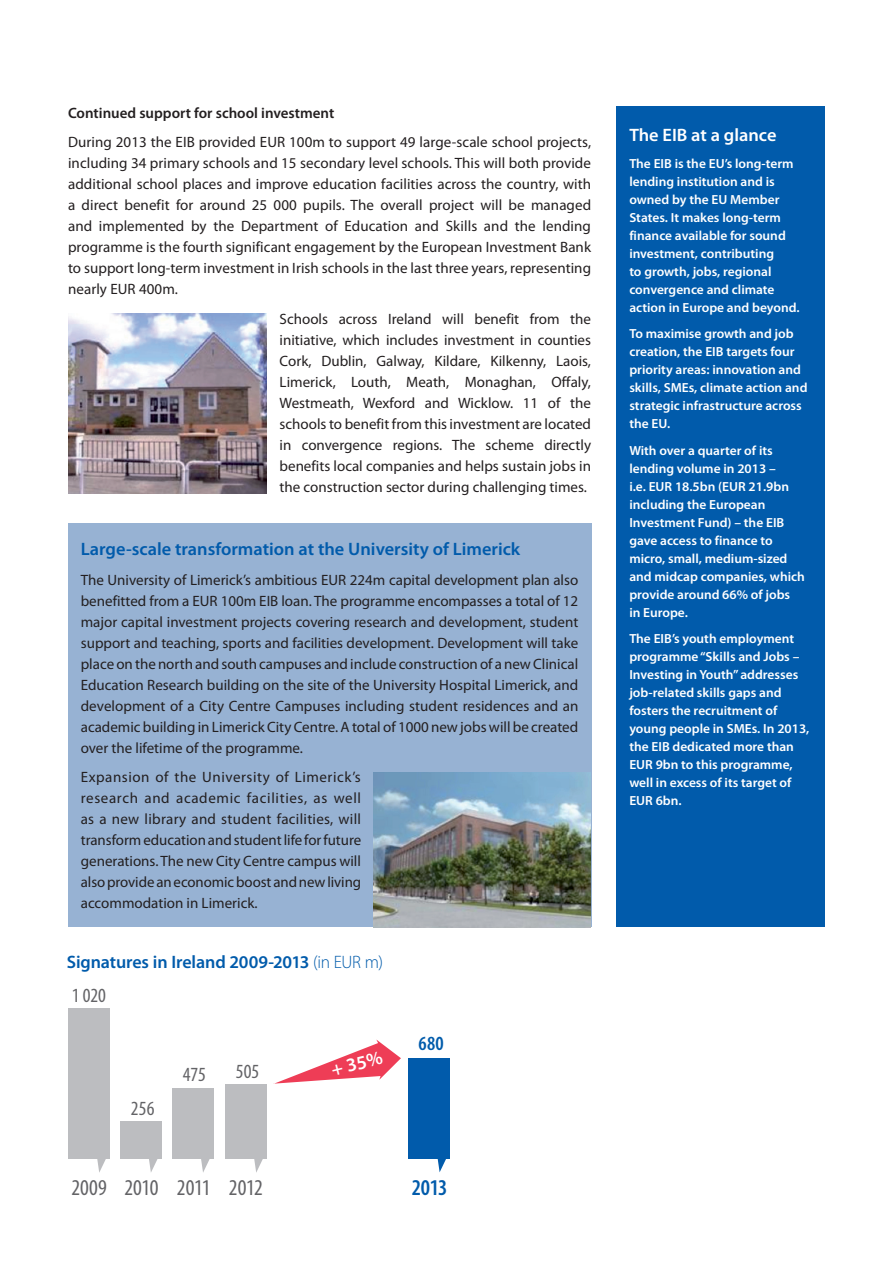
<style>
.page{position:relative;width:893px;height:1263px;background:#fff}
.page>*{position:absolute;margin:0;border:0;box-sizing:border-box;transform-origin:0 0}
.t1{font:condensed 22.65px "Myriad Pro";letter-spacing:-.005em;color:#636366}
.t2{font:600 condensed 22.65px "Myriad Pro";color:#015bab}
.t3{font:condensed 20.1px "Myriad Pro";letter-spacing:.005em;color:#636366}
.t4{font:600 condensed 20.1px "Myriad Pro";color:#015bab}
.t5{font:600 19.2px "Myriad Pro";color:#fff}
.t6{font:600 18px "Myriad Pro";color:#015bab}
.t7{font:600 18px "Myriad Pro";color:#fff}
.t8{font:15px/21px "Myriad Pro";color:#231f20;text-align:justify}
.t9{font:600 15px "Myriad Pro";color:#231f20}
.t10{font:600 13.2px/18px "Myriad Pro";color:#fff}
.s1{font-weight:300}
</style>
<div class="page">
<div style="left:68px;top:523px;width:523px;height:404px;background:#97b2d3"></div>
<svg style="left:273px;top:1039px;width:128px;height:45px"></svg>
<div style="left:68px;top:1008px;width:42px;height:151px;background:#bcbdc0"></div>
<div style="left:120px;top:1121px;width:42px;height:38px;background:#bcbdc0"></div>
<div style="left:172px;top:1089px;width:42px;height:70px;background:#bcbdc0"></div>
<div style="left:225px;top:1084px;width:42px;height:75px;background:#bcbdc0"></div>
<svg style="left:97px;top:1159px;width:9px;height:14px"></svg>
<svg style="left:149px;top:1159px;width:9px;height:13px"></svg>
<svg style="left:201px;top:1159px;width:9px;height:14px"></svg>
<svg style="left:254px;top:1159px;width:9px;height:14px"></svg>
<div style="left:408px;top:1058px;width:42px;height:100px;background:#015bab"></div>
<svg style="left:409px;top:1158px;width:40px;height:14px"></svg>
<img style="left:374px;top:773px;width:217px;height:154px">
<img style="left:68px;top:313px;width:199px;height:180px">
<div style="left:617px;top:106px;width:208px;height:821px;background:#015bab"></div>
<p class="t9" style="left:68px;top:104px;width:268px">Continued support for school investment</p>
<p class="t8" style="left:68px;top:132px;width:525px">During 2013 the EIB provided EUR 100m to support 49 large-scale school projects, including 34 primary schools and 15 secondary level schools. This will both provide additional school places and improve education facilities across the country, with a direct benefit for around 25 000 pupils. The overall project will be managed and implemented by the Department of Education and Skills and the lending programme is the fourth significant engagement by the European Investment Bank to support long-term investment in Irish schools in the last three years, representing nearly EUR 400m.</p>
<p class="t8" style="left:280px;top:308px;width:313px">Schools across Ireland will benefit from the initiative, which includes investment in counties Cork, Dublin, Galway, Kildare, Kilkenny, Laois, Limerick, Louth, Meath, Monaghan, Offaly, Westmeath, Wexford and Wicklow. 11 of the schools to benefit from this investment are located in convergence regions. The scheme directly benefits local companies and helps sustain jobs in the construction sector during challenging times.</p>
<p class="t6" style="left:81px;top:539px;width:441px">Large-scale transformation at the University of Limerick</p>
<p class="t8" style="left:81px;top:569px;width:499px">The University of Limerick’s ambitious EUR 224m capital development plan also benefitted from a EUR 100m EIB loan. The programme encompasses a total of 12 major capital investment projects covering research and development, student support and teaching, sports and facilities development. Development will take place on the north and south campuses and include construction of a new Clinical Education Research building on the site of the University Hospital Limerick, and development of a City Centre Campuses including student residences and an academic building in Limerick City Centre. A total of 1000 new jobs will be created over the lifetime of the programme.</p>
<p class="t8" style="left:81px;top:767px;width:282px">Expansion of the University of Limerick’s research and academic facilities, as well as a new library and student facilities, will transform education and student life for future generations. The new City Centre campus will also provide an economic boost and new living accommodation in Limerick.</p>
<p class="t6" style="left:67px;top:952px;width:318px">Signatures in Ireland 2009-2013 <span class="s1">(in EUR m)</span></p>
<h2 class="t3" style="left:72px;top:985px;width:36px">1 020</h2>
<h2 class="t3" style="left:131px;top:1097px;width:25px">256</h2>
<h2 class="t3" style="left:183px;top:1064px;width:24px">475</h2>
<h2 class="t3" style="left:236px;top:1060px;width:25px">505</h2>
<h1 class="t1" style="left:71px;top:1175px;width:193px">2009 2010 2011 2012</h1>
<p class="t5" style="left:329px;top:1059px;width:54px;rotate:-14deg">+ 35%</p>
<h2 class="t4" style="left:418px;top:1033px;width:27px">680</h2>
<h1 class="t2" style="left:412px;top:1175px;width:37px">2013</h1>
<p class="t7" style="left:629px;top:125px;width:149px">The EIB at a glance</p>
<p class="t10" style="left:629px;top:154px;width:172px">The EIB is the EU’s long-term lending institution and is owned by the EU Member<br>States. It makes long-term finance available for sound investment, contributing<br>to growth, jobs, regional convergence and climate action in Europe and beyond.</p>
<p class="t10" style="left:629px;top:325px;width:180px">To maximise growth and job creation, the EIB targets four priority areas: innovation and skills, SMEs, climate action and strategic infrastructure across the EU.</p>
<p class="t10" style="left:629px;top:441px;width:177px">With over a quarter of its lending volume in 2013 –<br>i.e. EUR 18.5bn (EUR 21.9bn including the European<br>Investment Fund) – the EIB gave access to finance to micro, small, medium-sized and midcap companies, which provide around 66% of jobs<br>in Europe.</p>
<p class="t10" style="left:629px;top:630px;width:182px">The EIB’s youth employment programme “Skills and Jobs –<br>Investing in Youth” addresses job-related skills gaps and fosters the recruitment of young people in SMEs. In 2013, the EIB dedicated more than<br>EUR 9bn to this programme, well in excess of its target of<br>EUR 6bn.</p>
</div>
